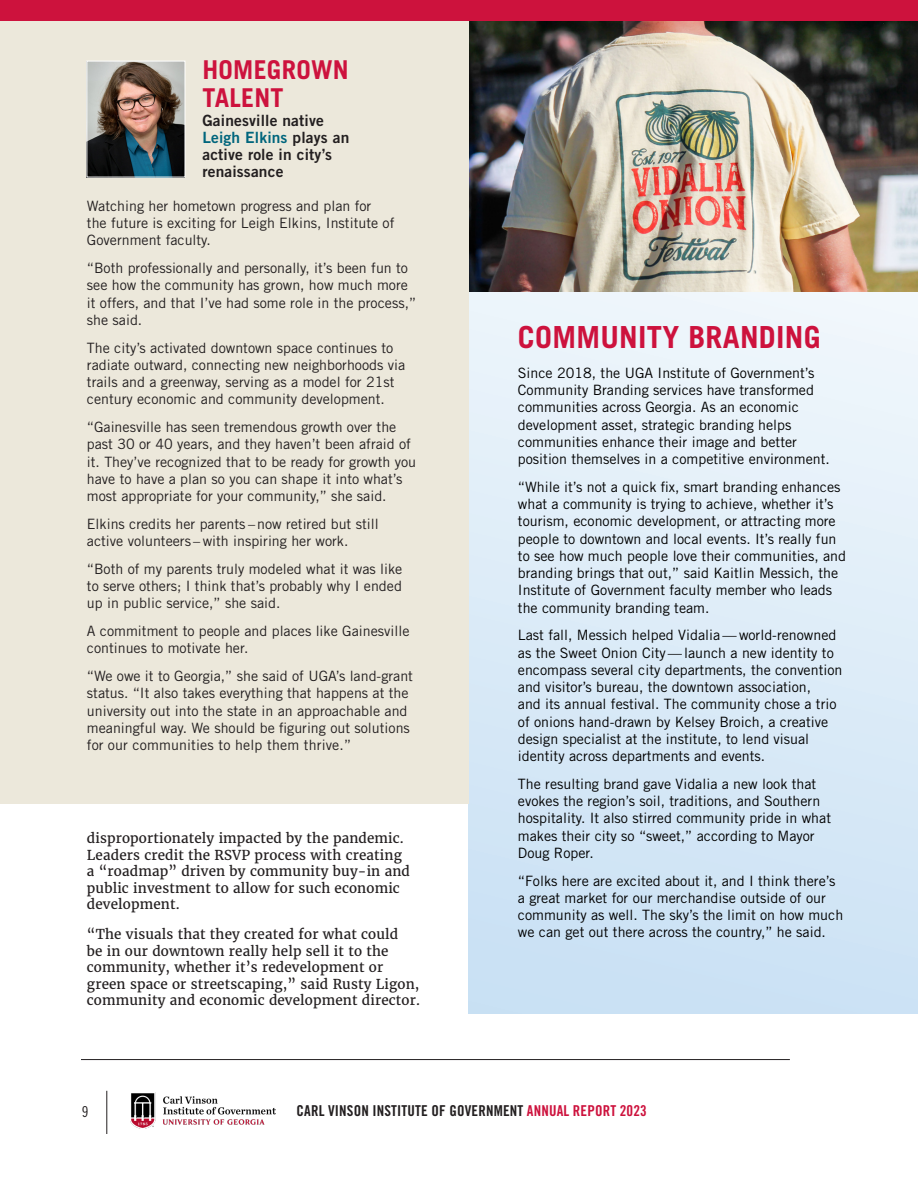
<style>
.page{position:relative;width:918px;height:1188px;background:#fff}
.page>*{position:absolute;margin:0;border:0;box-sizing:border-box;transform-origin:0 0}
.t1{font:700 30.45px "Trade Gothic LT Std";letter-spacing:.01em;color:#cd123d}
.t2{font:700 25.95px/28px "Trade Gothic LT Std";letter-spacing:.01em;color:#cd123d}
.body_text{font:15.6px/17px "Trade Gothic LT Std Bd 2";letter-spacing:.01em;color:#231f20}
.t3{font:15px "Trade Gothic LT Std Bd Cn 20";letter-spacing:.01em;color:#231f20}
.t4{font:15px "Trade Gothic LT Std Cn 18";color:#231f20}
.sidebar_text{font:14.25px/17.2px "Trade Gothic LT Std";color:#000}
.body_text-2{font:14.25px/17.2px "Trade Gothic LT Std";color:#231f20}
.body_text-3{font:13.5px/16.5px "Merriweather";letter-spacing:.01em;color:#231f20}
.s1{color:#00657c}
.s2{color:#cd123d}
</style>
<div class="page">
<div style="left:469px;top:233px;width:449px;height:780px;background:linear-gradient(to bottom,#f2f8fc,#c9e0f4)"></div>
<img style="left:469px;top:21px;width:449px;height:271px">
<div style="left:0;top:0;width:469px;height:804px;background:#ece8db"></div>
<img style="left:89px;top:63px;width:94px;height:112px">
<div style="left:87px;top:61px;width:98px;height:116px;border:1px solid #fff"></div>
<div style="left:0;top:0;width:918px;height:21px;background:#cd123d"></div>
<hr style="left:81px;top:1059px;width:709px;height:1px;background:#231f20">
<hr style="left:107px;top:1091px;width:1px;height:43px;background:#231f20">
<img style="left:131px;top:1092px;width:144px;height:37px">
<p class="t2" style="left:202px;top:55px;width:148px">HOMEGROWN<br>TALENT</p>
<p class="body_text" style="left:202px;top:112px;width:148px">Gainesville native<br><span class="s1">Leigh Elkins</span> plays an active role in city’s renaissance</p>
<p class="body_text-2" style="left:87px;top:197px;width:309px">Watching her hometown progress and plan for the future is exciting for Leigh Elkins, Institute of<br>Government faculty.</p>
<p class="body_text-2" style="left:87px;top:259px;width:331px">“Both professionally and personally, it’s been fun to see how the community has grown, how much more it offers, and that I’ve had some role in the process,” she said.</p>
<p class="body_text-2" style="left:87px;top:339px;width:320px">The city’s activated downtown space continues to radiate outward, connecting new neighborhoods via trails and a greenway, serving as a model for 21st century economic and community development.</p>
<p class="body_text-2" style="left:87px;top:418px;width:331px">“Gainesville has seen tremendous growth over the past 30 or 40 years, and they haven’t been afraid of it. They’ve recognized that to be ready for growth you have to have a plan so you can shape it into what’s most appropriate for your community,” she said.</p>
<p class="body_text-2" style="left:87px;top:515px;width:293px">Elkins credits her parents –now retired but still active volunteers – with inspiring her work.</p>
<p class="body_text-2" style="left:87px;top:560px;width:317px;text-align:justify">“Both of my parents truly modeled what it was like to serve others; I think that’s probably why I ended up in public service,” she said.</p>
<p class="body_text-2" style="left:87px;top:622px;width:324px">A commitment to people and places like Gainesville continues to motivate her.</p>
<p class="body_text-2" style="left:87px;top:667px;width:328px">“We owe it to Georgia,” she said of UGA’s land-grant status. “It also takes everything that happens at the university out into the state in an approachable and meaningful way. We should be figuring out solutions for our communities to help them thrive.”</p>
<p class="body_text-3" style="left:87px;top:830px;width:318px">disproportionately impacted by the pandemic.</p>
<p class="body_text-3" style="left:87px;top:847px;width:325px">Leaders credit the RSVP process with creating a “roadmap” driven by community buy-in and public investment to allow for such economic development.</p>
<p class="body_text-3" style="left:87px;top:926px;width:335px">“The visuals that they created for what could<br>be in our downtown really help sell it to the community, whether it’s redevelopment or green space or streetscaping,” said Rusty Ligon, community and economic development director.</p>
<p class="t1" style="left:518px;top:319px;width:304px">COMMUNITY BRANDING</p>
<p class="sidebar_text" style="left:518px;top:364px;width:313px">Since 2018, the UGA Institute of Government’s Community Branding services have transformed communities across Georgia. As an economic development asset, strategic branding helps communities enhance their image and better position themselves in a competitive environment.</p>
<p class="sidebar_text" style="left:518px;top:478px;width:330px">“While it’s not a quick fix, smart branding enhances what a community is trying to achieve, whether it’s tourism, economic development, or attracting more people to downtown and local events. It’s really fun to see how much people love their communities, and branding brings that out,” said Kaitlin Messich, the Institute of Government faculty member who leads the community branding team.</p>
<p class="sidebar_text" style="left:518px;top:627px;width:326px">Last fall, Messich helped Vidalia — world-renowned as the Sweet Onion City—launch a new identity to encompass several city departments, the convention and visitor’s bureau, the downtown association,<br>and its annual festival. The community chose a trio of onions hand-drawn by Kelsey Broich, a creative design specialist at the institute, to lend visual identity across departments and events.</p>
<p class="sidebar_text" style="left:518px;top:775px;width:315px">The resulting brand gave Vidalia a new look that evokes the region’s soil, traditions, and Southern hospitality. It also stirred community pride in what makes their city so “sweet,” according to Mayor Doug Roper.</p>
<p class="sidebar_text" style="left:518px;top:872px;width:327px">“Folks here are excited about it, and I think there’s a great market for our merchandise outside of our community as well. The sky’s the limit on how much we can get out there across the country,” he said.</p>
<p class="t4" style="left:82px;top:1103px;width:8px">9</p>
<p class="t3" style="left:297px;top:1101px;width:352px">CARL VINSON INSTITUTE OF GOVERNMENT <span class="s2">ANNUAL REPORT 2023</span></p>
</div>
